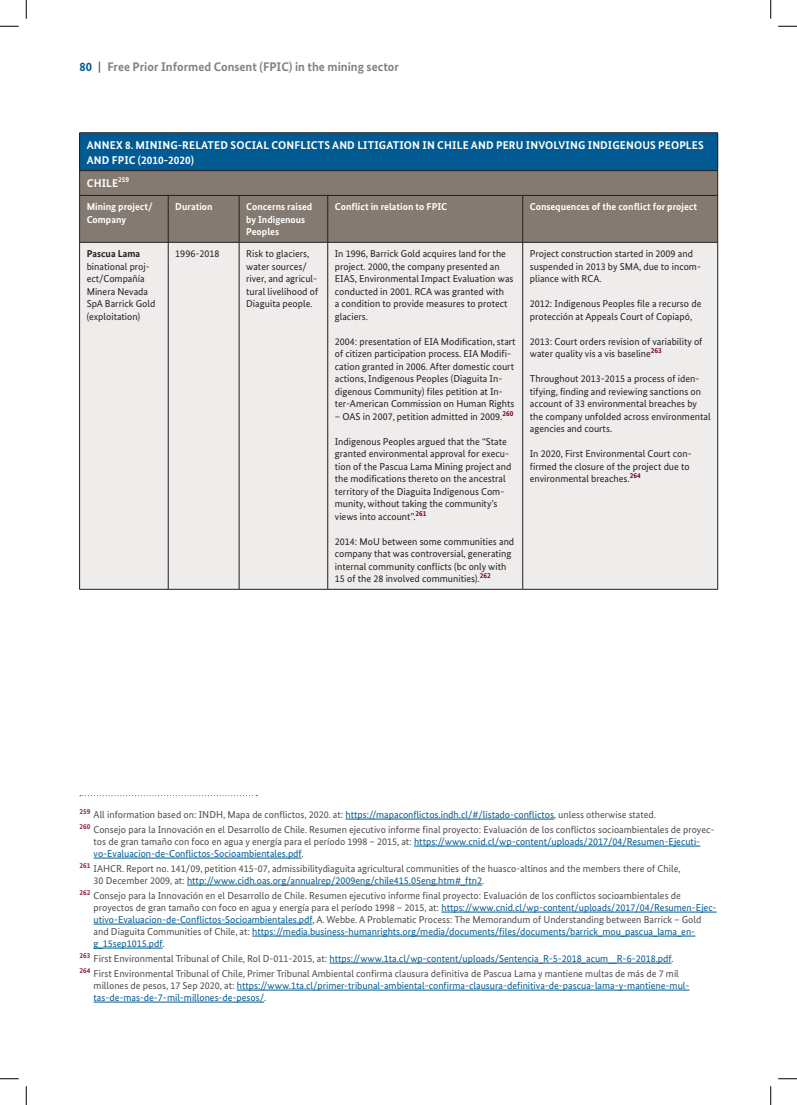
<style>
.page{position:relative;width:797px;height:1105px;background:#fff}
.page>*{position:absolute;margin:0;border:0;box-sizing:border-box;transform-origin:0 0}
.t1{font:700 12.5px "Bundes Sans";color:#808285}
.t2{font:700 11.25px/15px "Bundes Sans";letter-spacing:.015em;color:#fff}
.t3{font:10px/12.5px "Bundes Sans";color:#231f20}
.t4{font:10px/12px "Bundes Sans";color:#4b4c4d}
.t5{font:10px/12px "Bundes Sans";color:#015a92}
.t6{font:700 10px/12.5px "Bundes Sans";color:#fff}
.t7{font:700 10px "Bundes Sans";color:#231f20}
.s1{color:#015a92}
.s2{font-weight:500;color:#4b4c4d}
.s3{color:#4b4c4d}
</style>
<div class="page">
<div style="left:80px;top:133px;width:637px;height:38px;background:#015a92"></div>
<div style="left:80px;top:171px;width:637px;height:71px;background:#847a72"></div>
<div style="left:80px;top:243px;width:637px;height:346px;background:#efedec"></div>
<hr style="left:79px;top:132px;width:89px;height:1px;background:#231f20">
<hr style="left:79px;top:133px;width:1px;height:37px;background:#231f20">
<hr style="left:168px;top:132px;width:71px;height:1px;background:#231f20">
<hr style="left:239px;top:132px;width:89px;height:1px;background:#231f20">
<hr style="left:328px;top:132px;width:194px;height:1px;background:#231f20">
<hr style="left:522px;top:132px;width:196px;height:1px;background:#231f20">
<hr style="left:717px;top:133px;width:1px;height:37px;background:#231f20">
<hr style="left:79px;top:170px;width:89px;height:1px;background:#231f20">
<hr style="left:168px;top:170px;width:71px;height:1px;background:#231f20">
<hr style="left:239px;top:170px;width:89px;height:1px;background:#231f20">
<hr style="left:328px;top:170px;width:194px;height:1px;background:#231f20">
<hr style="left:522px;top:170px;width:196px;height:1px;background:#231f20">
<hr style="left:79px;top:195px;width:89px;height:1px;background:#231f20">
<hr style="left:168px;top:195px;width:71px;height:1px;background:#231f20">
<hr style="left:239px;top:195px;width:89px;height:1px;background:#231f20">
<hr style="left:328px;top:195px;width:194px;height:1px;background:#231f20">
<hr style="left:522px;top:195px;width:196px;height:1px;background:#231f20">
<svg style="left:79px;top:171px;width:1px;height:24px"></svg>
<svg style="left:717px;top:171px;width:1px;height:24px"></svg>
<hr style="left:79px;top:196px;width:1px;height:46px;background:#231f20">
<hr style="left:168px;top:196px;width:1px;height:46px;background:#231f20">
<hr style="left:239px;top:196px;width:1px;height:46px;background:#231f20">
<hr style="left:327px;top:196px;width:1px;height:46px;background:#231f20">
<hr style="left:522px;top:196px;width:1px;height:46px;background:#231f20">
<hr style="left:717px;top:196px;width:1px;height:46px;background:#231f20">
<hr style="left:79px;top:242px;width:1px;height:347px;background:#231f20">
<hr style="left:168px;top:242px;width:1px;height:347px;background:#231f20">
<hr style="left:239px;top:242px;width:1px;height:347px;background:#231f20">
<hr style="left:327px;top:242px;width:1px;height:347px;background:#231f20">
<hr style="left:522px;top:242px;width:1px;height:347px;background:#231f20">
<hr style="left:717px;top:242px;width:1px;height:347px;background:#231f20">
<hr style="left:79px;top:242px;width:89px;height:1px;background:#231f20">
<hr style="left:168px;top:242px;width:71px;height:1px;background:#231f20">
<hr style="left:239px;top:242px;width:89px;height:1px;background:#231f20">
<hr style="left:328px;top:242px;width:194px;height:1px;background:#231f20">
<hr style="left:522px;top:242px;width:196px;height:1px;background:#231f20">
<hr style="left:79px;top:589px;width:89px;height:1px;background:#231f20">
<hr style="left:168px;top:589px;width:71px;height:1px;background:#231f20">
<hr style="left:239px;top:589px;width:89px;height:1px;background:#231f20">
<hr style="left:328px;top:589px;width:194px;height:1px;background:#231f20">
<hr style="left:522px;top:589px;width:196px;height:1px;background:#231f20">
<svg style="left:80px;top:795px;width:177px;height:1px"></svg>
<hr style="left:345px;top:819px;width:209px;height:1px;background:#015a92">
<hr style="left:414px;top:846px;width:286px;height:1px;background:#015a92">
<hr style="left:94px;top:858px;width:207px;height:1px;background:#015a92">
<hr style="left:187px;top:885px;width:295px;height:1px;background:#015a92">
<hr style="left:441px;top:912px;width:275px;height:1px;background:#015a92">
<hr style="left:94px;top:924px;width:218px;height:1px;background:#015a92">
<hr style="left:252px;top:936px;width:443px;height:1px;background:#015a92">
<hr style="left:94px;top:948px;width:69px;height:1px;background:#015a92">
<hr style="left:329px;top:963px;width:342px;height:1px;background:#015a92">
<hr style="left:237px;top:990px;width:452px;height:1px;background:#015a92">
<hr style="left:94px;top:1002px;width:170px;height:1px;background:#015a92">
<svg style="left:0;top:25px;width:19px;height:2px"></svg>
<svg style="left:778px;top:25px;width:19px;height:2px"></svg>
<svg style="left:0;top:1078px;width:19px;height:1px"></svg>
<svg style="left:778px;top:1078px;width:19px;height:1px"></svg>
<svg style="left:25px;top:0;width:2px;height:19px"></svg>
<svg style="left:25px;top:1086px;width:2px;height:19px"></svg>
<svg style="left:770px;top:0;width:1px;height:19px"></svg>
<svg style="left:770px;top:1086px;width:1px;height:19px"></svg>
<p class="t1" style="left:79px;top:59px;width:321px"><span class="s1">80</span> <span class="s2">|</span> Free Prior Informed Consent (FPIC) in the mining sector</p>
<p class="t2" style="left:87px;top:137px;width:618px">ANNEX 8. MINING-RELATED SOCIAL CONFLICTS AND LITIGATION IN CHILE AND PERU INVOLVING INDIGENOUS PEOPLES<br>AND FPIC (2010-2020)</p>
<p class="t2" style="left:87px;top:175px;width:44px">CHILE<sup>259</sup></p>
<p class="t6" style="left:87px;top:200px;width:67px">Mining project/<br>Company</p>
<p class="t6" style="left:175px;top:200px;width:39px">Duration</p>
<p class="t6" style="left:246px;top:200px;width:68px">Concerns raised by Indigenous<br>Peoples</p>
<p class="t6" style="left:335px;top:200px;width:114px">Conflict in relation to FPIC</p>
<p class="t6" style="left:530px;top:200px;width:169px">Consequences of the conflict for project</p>
<p class="t7" style="left:87px;top:248px;width:55px">Pascua Lama</p>
<p class="t3" style="left:87px;top:260px;width:70px">binational proj&shy;ect/Compañía<br>Minera Nevada<br>SpA Barrick Gold (exploitation)</p>
<p class="t3" style="left:175px;top:247px;width:46px">1996-2018</p>
<p class="t3" style="left:246px;top:247px;width:74px">Risk to glaciers, water sources/ river, and agricul&shy;tural livelihood of<br>Diaguita people.</p>
<p class="t3" style="left:335px;top:247px;width:180px">In 1996, Barrick Gold acquires land for the project. 2000, the company presented an EIAS, Environmental Impact Evaluation was conducted in 2001. RCA was granted with<br>a condition to provide measures to protect glaciers.</p>
<p class="t3" style="left:335px;top:335px;width:182px">2004: presentation of EIA Modification, start of citizen participation process. EIA Modifi&shy;cation granted in 2006. After domestic court actions, Indigenous Peoples (Diaguita In&shy;digenous Community) files petition at In&shy;ter-American Commission on Human Rights</p>
<p class="t3" style="left:335px;top:410px;width:180px">– OAS in 2007, petition admitted in 2009.<sup>260</sup></p>
<p class="t3" style="left:335px;top:435px;width:178px">Indigenous Peoples argued that the “State granted environmental approval for execu&shy;tion of the Pascua Lama Mining project and the modifications thereto on the ancestral territory of the Diaguita Indigenous Com&shy;munity, without taking the community’s views into account”.<sup>261</sup></p>
<p class="t3" style="left:335px;top:535px;width:181px">2014: MoU between some communities and company that was controversial, generating internal community conflicts (bc only with 15 of the 28 involved communities).<sup>262</sup></p>
<p class="t3" style="left:530px;top:247px;width:173px">Project construction started in 2009 and suspended in 2013 by SMA, due to incom&shy;pliance with RCA.</p>
<p class="t3" style="left:530px;top:297px;width:173px">2012: Indigenous Peoples file a recurso de protección at Appeals Court of Copiapó,</p>
<p class="t3" style="left:530px;top:335px;width:174px">2013: Court orders revision of variability of water quality vis a vis baseline<sup>263</sup></p>
<p class="t3" style="left:530px;top:372px;width:182px">Throughout 2013-2015 a process of iden&shy;tifying, finding and reviewing sanctions on account of 33 environmental breaches by the company unfolded across environmental agencies and courts.</p>
<p class="t3" style="left:530px;top:447px;width:163px">In 2020, First Environmental Court con&shy;firmed the closure of the project due to environmental breaches.<sup>264</sup></p>
<p class="t4" style="left:79px;top:807px;width:636px;line-height:15px"><sup>259</sup> All information based on: INDH, Mapa de conflictos, 2020. at: <span class="s1">https://mapaconflictos.indh.cl/#/listado-conflictos</span>, unless otherwise stated.<br><sup>260</sup> Consejo para la Innovación en el Desarrollo de Chile. Resumen ejecutivo informe final proyecto: Evaluación de los conflictos socioambientales de proyec-</p>
<p class="t5" style="left:94px;top:835px;width:608px"><span class="s3">tos de gran tamaño con foco en agua y energía para el período 1998 – 2015, at:</span> https://www.cnid.cl/wp-content/uploads/2017/04/Resumen-Ejecuti&shy;vo-Evaluacion-de-Conflictos-Socioambientales.pdf<span class="s3">.</span></p>
<p class="t4" style="left:94px;top:862px;width:588px;text-indent:-14px"><sup>261</sup> IAHCR. Report no. 141/09, petition 415-07, admissibilitydiaguita agricultural communities of the huasco-altinos and the members there of Chile,<br>30 December 2009, at: <span class="s1">http://www.cidh.oas.org/annualrep/2009eng/chile415.05eng.htm#_ftn2</span>.</p>
<p class="t4" style="left:94px;top:889px;width:624px;text-indent:-14px"><sup>262</sup> Consejo para la Innovación en el Desarrollo de Chile. Resumen ejecutivo informe final proyecto: Evaluación de los conflictos socioambientales de proyectos de gran tamaño con foco en agua y energía para el período 1998 – 2015, at: <span class="s1">https://www.cnid.cl/wp-content/uploads/2017/04/Resumen-Ejec&shy;utivo-Evaluacion-de-Conflictos-Socioambientales.pdf</span>, A. Webbe. A Problematic Process: The Memorandum of Understanding between Barrick – Gold and Diaguita Communities of Chile, at: <span class="s1">https://media.business-humanrights.org/media/documents/files/documents/barrick_mou_pascua_lama_en&shy;g_15sep1015.pdf</span>.</p>
<p class="t4" style="left:79px;top:951px;width:601px;line-height:15px"><sup>263</sup> First Environmental Tribunal of Chile, Rol D-011-2015, at: <span class="s1">https://www.1ta.cl/wp-content/uploads/Sentencia_R-5-2018_acum__R-6-2018.pdf</span>.<br><sup>264</sup> First Environmental Tribunal of Chile, Primer Tribunal Ambiental confirma clausura definitiva de Pascua Lama y mantiene multas de más de 7 mil</p>
<p class="t5" style="left:94px;top:979px;width:597px"><span class="s3">millones de pesos, 17 Sep 2020, at:</span> https://www.1ta.cl/primer-tribunal-ambiental-confirma-clausura-definitiva-de-pascua-lama-y-mantiene-mul&shy;tas-de-mas-de-7-mil-millones-de-pesos/<span class="s3">.</span></p>
</div>
